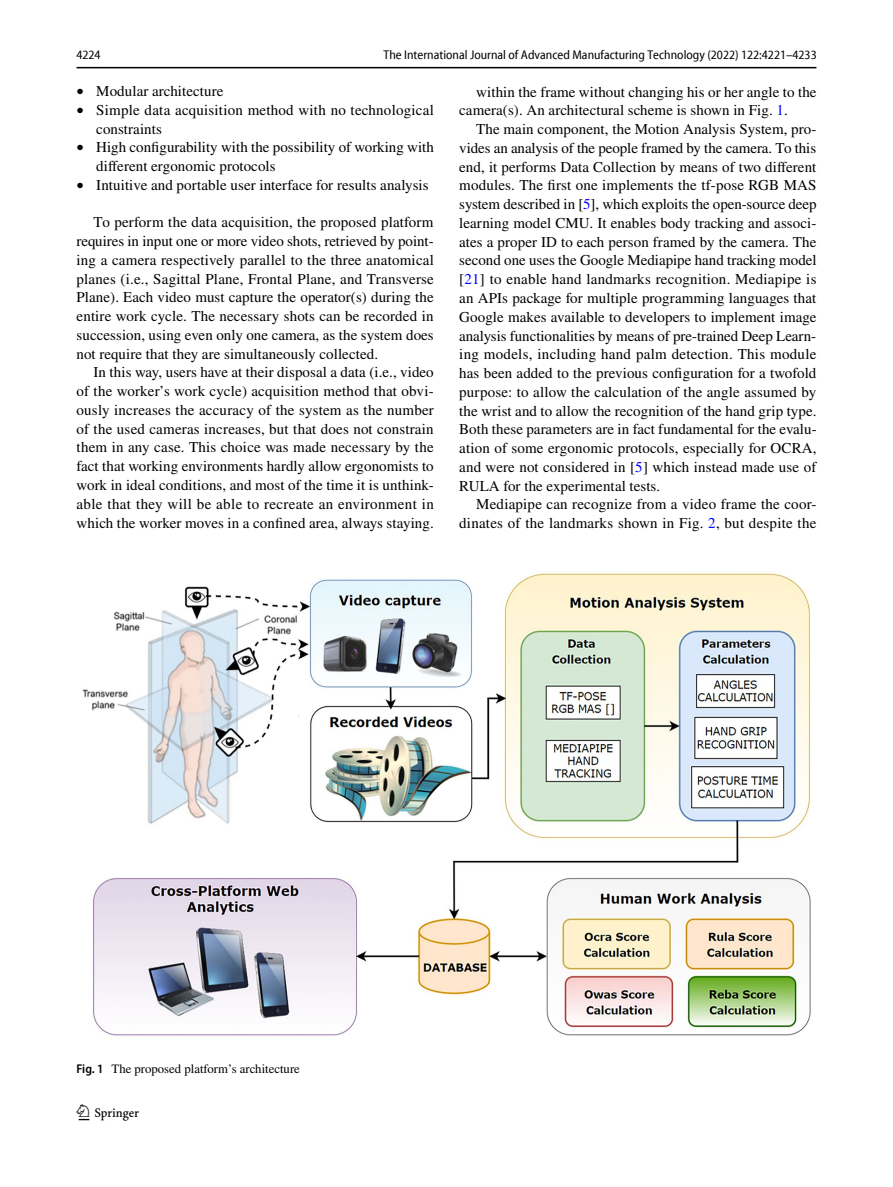
<style>
.page{position:relative;width:893px;height:1187px;background:#fff}
.page>*{position:absolute;margin:0;border:0;box-sizing:border-box;transform-origin:0 0}
.t1{font:22.5px "Springnew Regular 2";color:#000}
.t2{font:15px/18.8px "STIX";letter-spacing:.005em;color:#000}
.t3{font:semi-condensed 12.75px "Myriad Pro Unic";color:#000}
.t4{font:12.75px "STIX";color:#000}
.s1{font-size:14.1px}
.s2{color:#00f}
.s3{font-family:"Myriad Pro";font-weight:600;font-stretch:semi-condensed}
</style>
<div class="page">
<hr style="left:77px;top:67px;width:739px;height:1px;background:#000">
<img style="left:82px;top:573px;width:729px;height:463px">
<p class="t3" style="left:76px;top:50px;width:26px">4224</p>
<p class="t3" style="left:384px;top:50px;width:435px">The International Journal of Advanced Manufacturing Technology (2022) 122:4221–4233</p>
<p class="t2" style="left:77px;top:83px;width:148px"><span class="s1">•</span> Modular architecture</p>
<p class="t2" style="left:96px;top:101px;width:339px;text-indent:-20px"><span class="s1">•</span> Simple data acquisition method with no technological constraints</p>
<p class="t2" style="left:96px;top:139px;width:339px;text-indent:-20px"><span class="s1">•</span> High configurability with the possibility of working with different ergonomic protocols</p>
<p class="t2" style="left:77px;top:176px;width:354px"><span class="s1">•</span> Intuitive and portable user interface for results analysis</p>
<p class="t2" style="left:77px;top:214px;width:359px;text-align:justify;text-indent:17px">To perform the data acquisition, the proposed platform requires in input one or more video shots, retrieved by point&shy;ing a camera respectively parallel to the three anatomical planes (i.e., Sagittal Plane, Frontal Plane, and Transverse Plane). Each video must capture the operator(s) during the entire work cycle. The necessary shots can be recorded in succession, using even only one camera, as the system does not require that they are simultaneously collected.</p>
<p class="t2" style="left:77px;top:364px;width:359px;text-align:justify;text-indent:17px">In this way, users have at their disposal a data (i.e., video of the worker’s work cycle) acquisition method that obvi&shy;ously increases the accuracy of the system as the number of the used cameras increases, but that does not constrain them in any case. This choice was made necessary by the fact that working environments hardly allow ergonomists to work in ideal conditions, and most of the time it is unthink&shy;able that they will be able to recreate an environment in which the worker moves in a confined area, always staying.</p>
<p class="t2" style="left:459px;top:83px;width:359px;text-indent:17px">within the frame without changing his or her angle to the camera(s). An architectural scheme is shown in Fig. <span class="s2">1</span>.</p>
<p class="t2" style="left:459px;top:121px;width:359px;text-align:justify;text-indent:17px">The main component, the Motion Analysis System, pro&shy;vides an analysis of the people framed by the camera. To this end, it performs Data Collection by means of two different modules. The first one implements the tf-pose RGB MAS system described in [<span class="s2">5</span>], which exploits the open-source deep learning model CMU. It enables body tracking and associ&shy;ates a proper ID to each person framed by the camera. The second one uses the Google Mediapipe hand tracking model [<span class="s2">21</span>] to enable hand landmarks recognition. Mediapipe is an APIs package for multiple programming languages that Google makes available to developers to implement image analysis functionalities by means of pre-trained Deep Learn&shy;ing models, including hand palm detection. This module has been added to the previous configuration for a twofold purpose: to allow the calculation of the angle assumed by the wrist and to allow the recognition of the hand grip type.<br>Both these parameters are in fact fundamental for the evalu&shy;ation of some ergonomic protocols, especially for OCRA, and were not considered in [<span class="s2">5</span>] which instead made use of RULA for the experimental tests.</p>
<p class="t2" style="left:459px;top:496px;width:359px;text-align:right">Mediapipe can recognize from a video frame the coor&shy;dinates of the landmarks shown in Fig. <span class="s2">2</span>, but despite the</p>
<p class="t4" style="left:77px;top:1059px;width:225px"><span class="s3">Fig. 1</span> The proposed platform’s architecture</p>
<h1 class="t1" style="left:79px;top:1104px;width:62px">1 3</h1>
</div>
